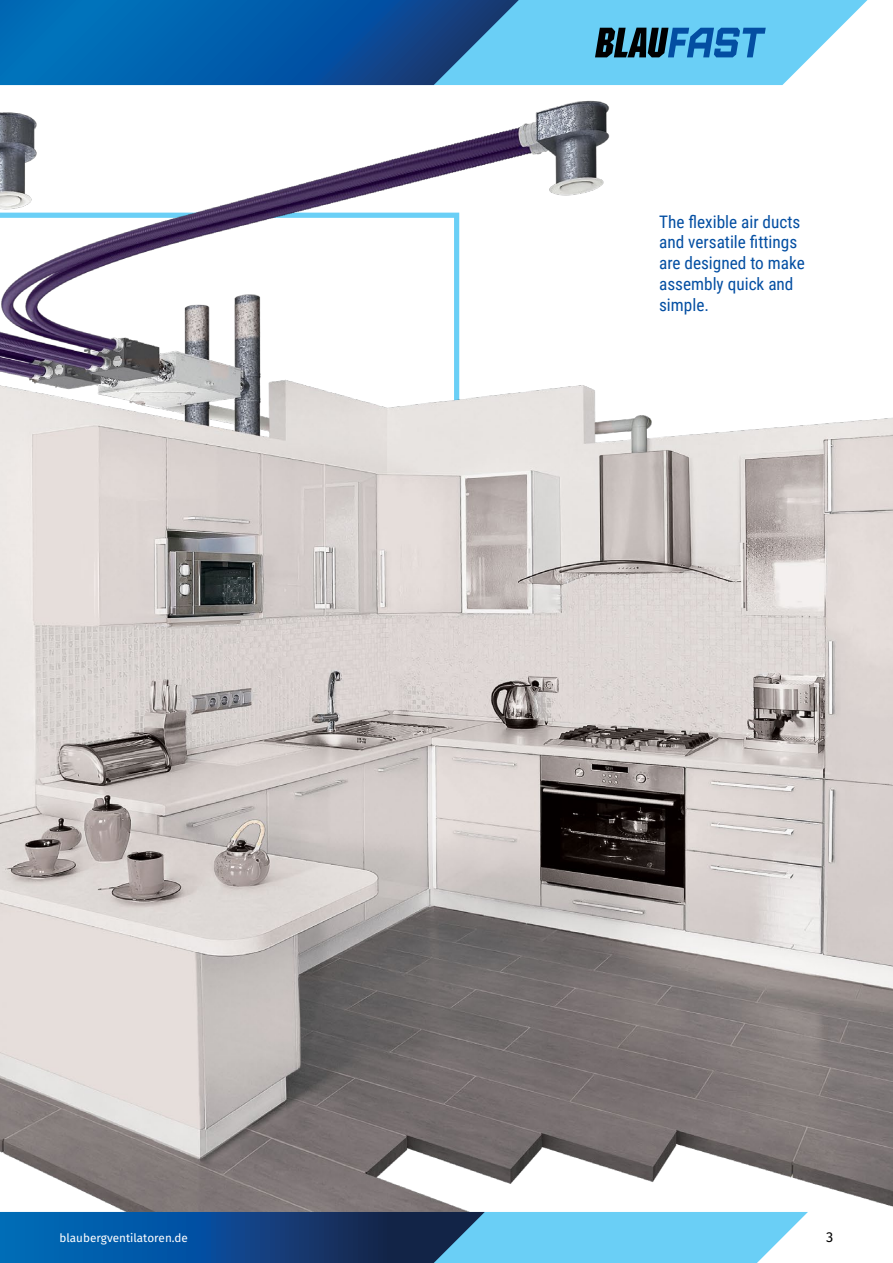
<style>
.page{position:relative;width:893px;height:1263px;background:#fff}
.page>*{position:absolute;margin:0;border:0;box-sizing:border-box;transform-origin:0 0}
.t1{font:17.25px/20.7px "Roboto Condensed";color:#034ea2}
.t2{font:14.4px "Fira Sans";color:#000}
.t3{font:11.7px "Fira Sans";color:#fff}
</style>
<div class="page">
<img style="left:0;top:100px;width:893px;height:1112px">
<svg style="left:0;top:1212px;width:808px;height:51px;background:#3882b6"></svg>
<svg style="left:540px;top:0;width:328px;height:85px;fill:#6acff6"></svg>
<svg style="left:0;top:0;width:540px;height:85px;background:#1066ad"></svg>
<svg style="left:595px;top:28px;width:171px;height:29px;background:#2d6e97"></svg>
<p class="t1" style="left:659px;top:211px;width:147px">The flexible air ducts and versatile fittings are designed to make assembly quick and simple.</p>
<p class="t3" style="left:60px;top:1229px;width:130px">blaubergventilatoren.de</p>
<p class="t2" style="left:826px;top:1226px;width:9px">3</p>
</div>
